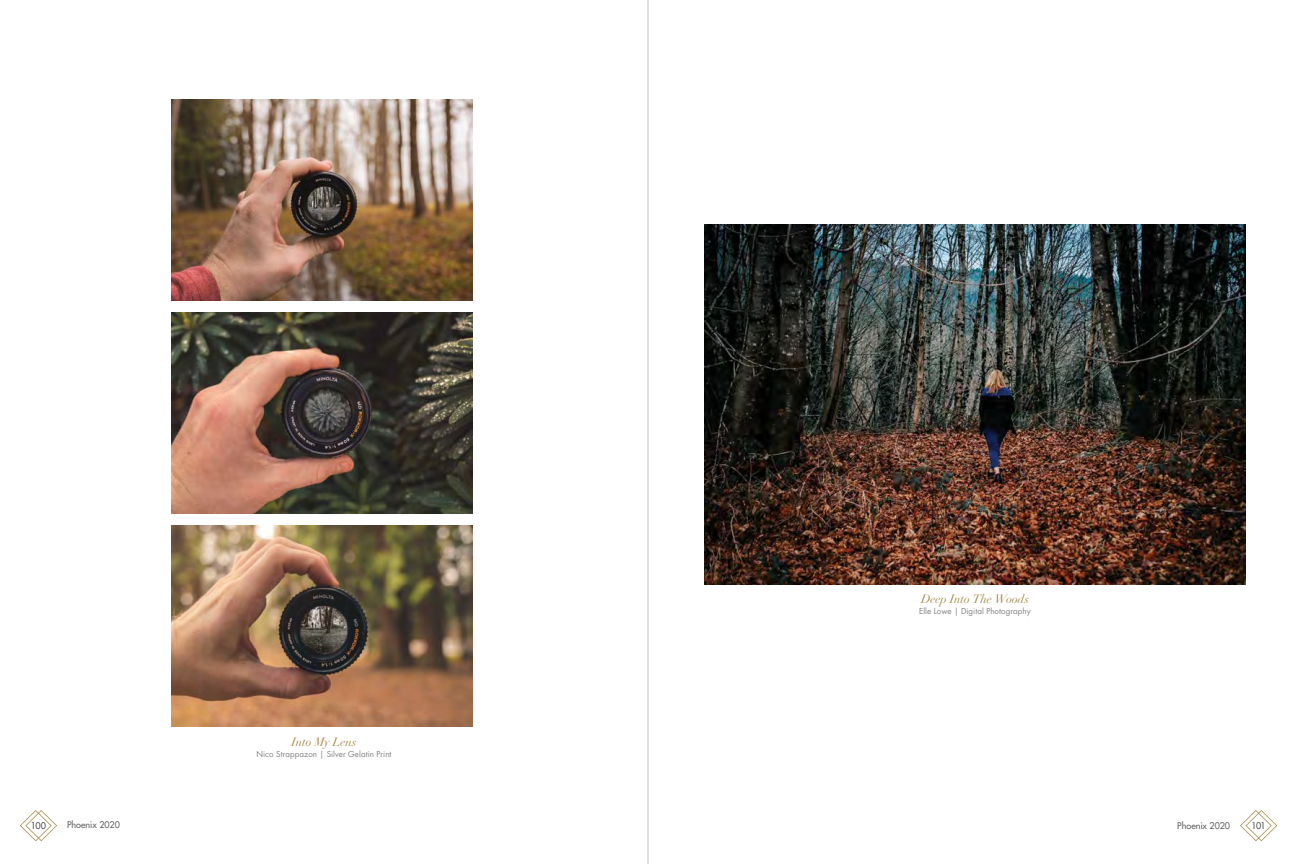
<style>
.page{position:relative;width:1296px;height:864px;background:#fff}
.page>*{position:absolute;margin:0;border:0;box-sizing:border-box;transform-origin:0 0}
.t1{font:italic 12px "Didot LT Std";letter-spacing:-.01em;color:#a28745}
.t2{font:500 9px "Futura LT Pro";letter-spacing:-.005em;color:#636466}
.t3{font:500 9px "Futura LT Pro";letter-spacing:-.07em;color:#4d4d4f}
.t4{font:8px "Futura LT Pro";letter-spacing:.005em;color:#808285}
</style>
<div class="page">
<svg style="left:1240px;top:810px;width:37px;height:31px"></svg>
<svg style="left:20px;top:810px;width:37px;height:31px"></svg>
<img style="left:705px;top:225px;width:540px;height:359px">
<img style="left:171px;top:312px;width:302px;height:201px">
<img style="left:171px;top:99px;width:302px;height:201px">
<img style="left:171px;top:526px;width:302px;height:201px">
<hr style="left:648px;top:0;width:1px;height:864px;background:#000">
<h1 class="t1" style="left:292px;top:734px;width:66px">Into My Lens</h1>
<p class="t4" style="left:256px;top:748px;width:137px">Nico Strappazon | Silver Gelatin Print</p>
<h1 class="t1" style="left:921px;top:592px;width:109px">Deep Into The Woods</h1>
<p class="t4" style="left:919px;top:605px;width:113px">Elle Lowe | Digital Photography</p>
<p class="t3" style="left:31px;top:819px;width:17px">100</p>
<p class="t2" style="left:67px;top:818px;width:54px">Phoenix 2020</p>
<p class="t2" style="left:1177px;top:819px;width:54px">Phoenix 2020</p>
<p class="t3" style="left:1252px;top:819px;width:16px">101</p>
</div>
